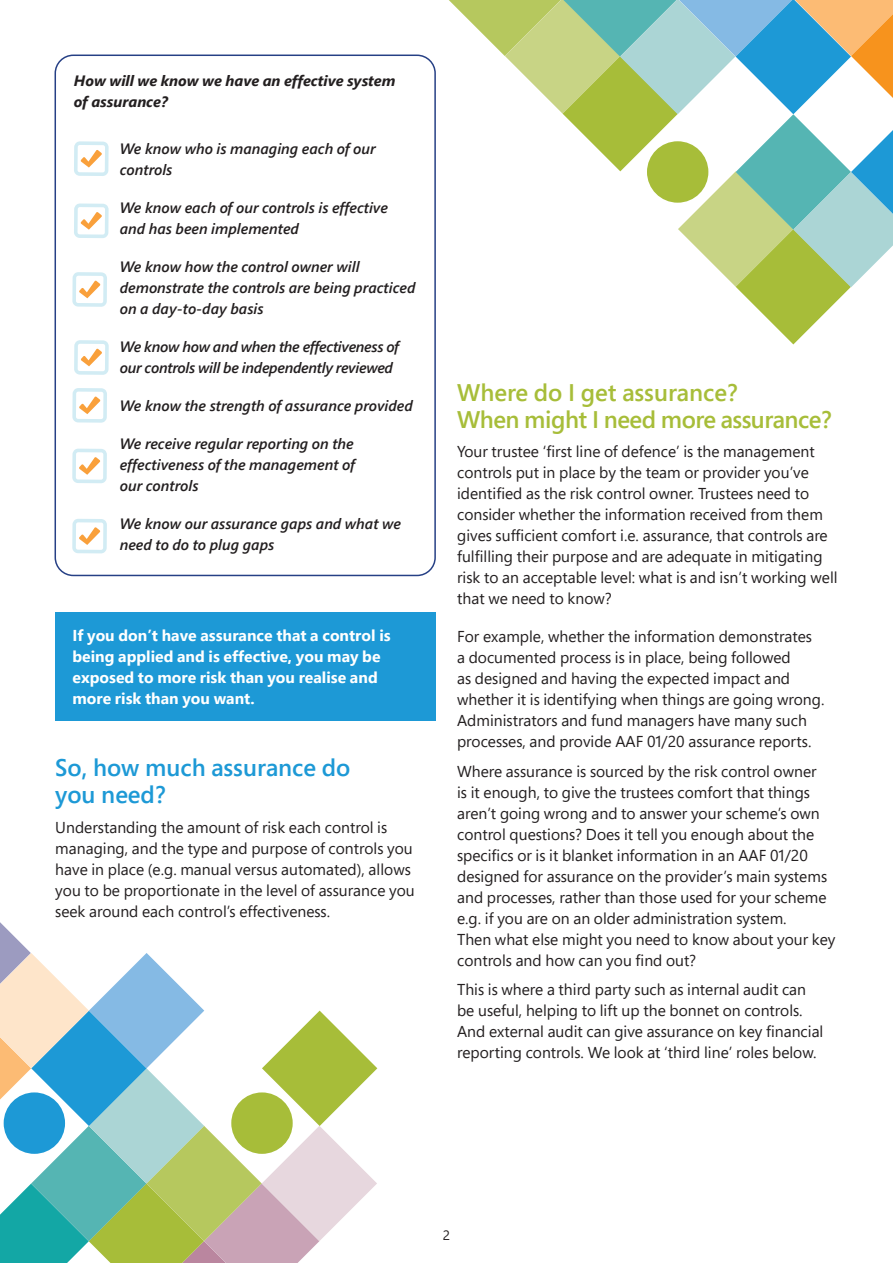
<style>
.page{position:relative;width:893px;height:1263px;background:#fff}
.page>*{position:absolute;margin:0;border:0;box-sizing:border-box;transform-origin:0 0}
.t1{font:600 24px/27px "Segoe Pro";letter-spacing:-.02em;color:#a7bd39}
.t2{font:600 24px/27px "Segoe Pro";color:#1d99d6}
.t3{font:15.75px/21px "Segoe Pro";color:#231f20}
.t4{font:700 15.75px/21px "Segoe Pro";color:#fff}
.t5{font:italic 600 15px/21px "Segoe Pro";color:#231f20}
.t6{font:italic 600 15px/21px "Segoe Pro";letter-spacing:-.02em;color:#231f20}
.t7{font:italic 700 15px/21px "Segoe Pro";color:#231f20}
.t8{font:13.5px "Segoe Pro";color:#231f20}
</style>
<div class="page">
<svg style="left:449px;top:0;width:444px;height:344px"></svg>
<div style="left:647px;top:141px;width:61px;height:62px;background:#a7bd39;border-radius:50%"></div>
<svg style="left:0;top:922px;width:377px;height:341px"></svg>
<div style="left:231px;top:1092px;width:62px;height:62px;background:#a7bd39;border-radius:50%"></div>
<div style="left:4px;top:1092px;width:61px;height:62px;background:#1d99d6;border-radius:50%"></div>
<div style="left:55px;top:612px;width:381px;height:109px;background:#1d99d6"></div>
<div style="left:55px;top:55px;width:381px;height:521px;border:2px solid #264085;border-radius:18px"></div>
<svg style="left:74px;top:141px;width:35px;height:35px"></svg>
<svg style="left:74px;top:203px;width:35px;height:35px"></svg>
<svg style="left:74px;top:340px;width:35px;height:35px"></svg>
<svg style="left:72px;top:272px;width:35px;height:35px"></svg>
<svg style="left:72px;top:388px;width:35px;height:35px"></svg>
<svg style="left:72px;top:449px;width:35px;height:34px"></svg>
<svg style="left:72px;top:519px;width:35px;height:34px"></svg>
<p class="t7" style="left:74px;top:69px;width:323px">How will we know we have an effective system of assurance?</p>
<p class="t5" style="left:120px;top:137px;width:258px">We know who is managing each of our controls</p>
<p class="t5" style="left:120px;top:196px;width:270px">We know each of our controls is effective and has been implemented</p>
<p class="t5" style="left:120px;top:255px;width:297px">We know how the control owner will demonstrate the controls are being practiced on a day-to-day basis</p>
<p class="t6" style="left:120px;top:335px;width:281px">We know how and when the effectiveness of our controls will be independently reviewed</p>
<p class="t5" style="left:120px;top:394px;width:295px">We know the strength of assurance provided</p>
<p class="t5" style="left:120px;top:432px;width:237px;text-align:justify">We receive regular reporting on the effectiveness of the management of our controls</p>
<p class="t5" style="left:120px;top:512px;width:283px">We know our assurance gaps and what we need to do to plug gaps</p>
<p class="t4" style="left:72px;top:625px;width:320px">If you don’t have assurance that a control is being applied and is effective, you may be exposed to more risk than you realise and more risk than you want.</p>
<h1 class="t2" style="left:55px;top:753px;width:297px">So, how much assurance do you need?</h1>
<p class="t3" style="left:55px;top:816px;width:361px">Understanding the amount of risk each control is managing, and the type and purpose of controls you have in place (e.g. manual versus automated), allows you to be proportionate in the level of assurance you seek around each control’s effectiveness.</p>
<h1 class="t1" style="left:457px;top:378px;width:376px">Where do I get assurance?<br>When might I need more assurance?</h1>
<p class="t3" style="left:457px;top:441px;width:382px">Your trustee ‘first line of defence’ is the management controls put in place by the team or provider you’ve identified as the risk control owner. Trustees need to consider whether the information received from them gives sufficient comfort i.e. assurance, that controls are fulfilling their purpose and are adequate in mitigating risk to an acceptable level: what is and isn’t working well that we need to know?</p>
<p class="t3" style="left:457px;top:626px;width:369px">For example, whether the information demonstrates<br>a documented process is in place, being followed<br>as designed and having the expected impact and whether it is identifying when things are going wrong.<br>Administrators and fund managers have many such processes, and provide AAF 01/20 assurance reports.</p>
<p class="t3" style="left:457px;top:760px;width:380px">Where assurance is sourced by the risk control owner<br>is it enough, to give the trustees comfort that things aren’t going wrong and to answer your scheme’s own control questions? Does it tell you enough about the specifics or is it blanket information in an AAF 01/20 designed for assurance on the provider’s main systems and processes, rather than those used for your scheme e.g. if you are on an older administration system.<br>Then what else might you need to know about your key controls and how can you find out?</p>
<p class="t3" style="left:457px;top:979px;width:368px">This is where a third party such as internal audit can be useful, helping to lift up the bonnet on controls.<br>And external audit can give assurance on key financial reporting controls. We look at ‘third line’ roles below.</p>
<p class="t8" style="left:443px;top:1226px;width:9px">2</p>
</div>
